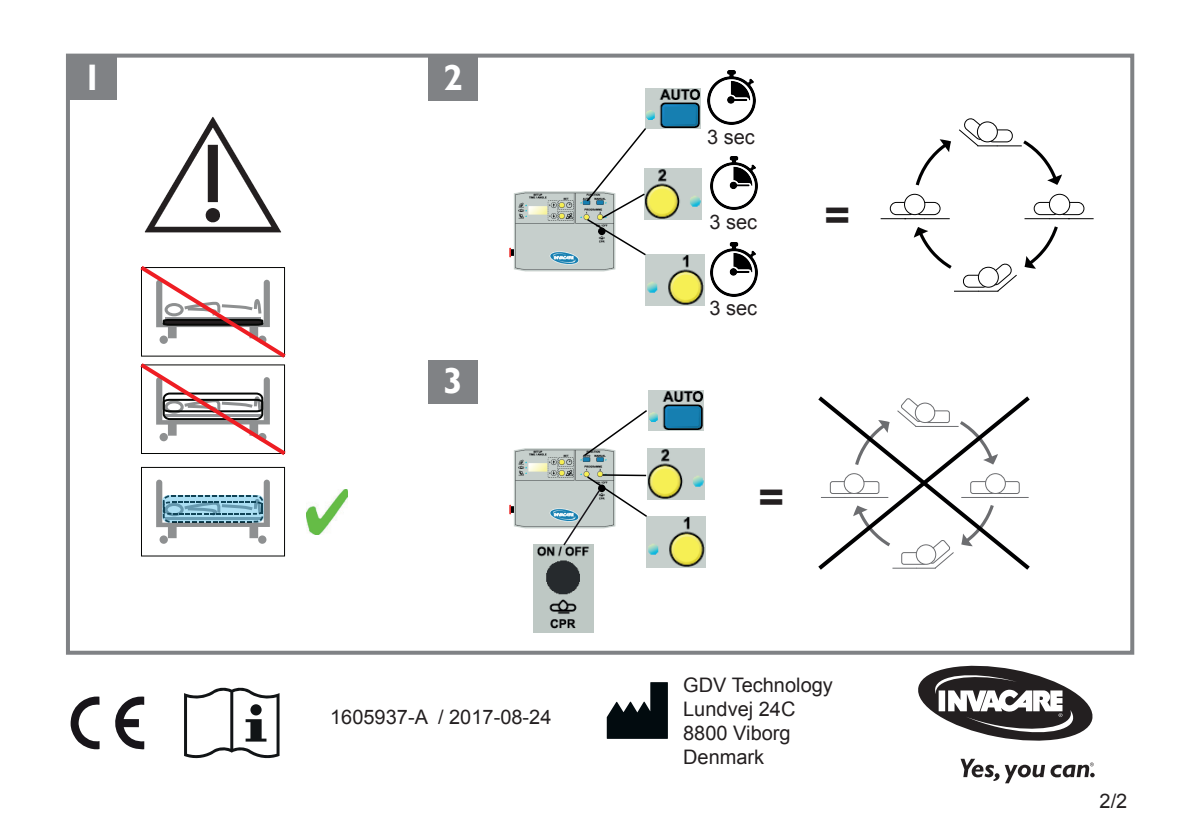
<style>
.page{position:relative;width:1191px;height:840px;background:#fff}
.page>*{position:absolute;margin:0;border:0;box-sizing:border-box;transform-origin:0 0}
.t1{font:700 44px "Arial";color:#231f20}
.t2{font:700 36px "Gill Sans";color:#fff}
.t3{font:20px/24px "Arial";color:#231f20}
</style>
<div class="page">
<svg style="left:607px;top:682px;width:61px;height:56px"></svg>
<svg style="left:71px;top:696px;width:29px;height:54px"></svg>
<svg style="left:115px;top:696px;width:29px;height:54px"></svg>
<svg style="left:184px;top:687px;width:95px;height:72px"></svg>
<div style="left:66px;top:54px;width:1068px;height:600px;border:4px solid #808285"></div>
<div style="left:428px;top:57px;width:50px;height:43px;background:#808285"></div>
<div style="left:68px;top:57px;width:49px;height:43px;background:#808285"></div>
<img style="left:145px;top:116px;width:136px;height:116px">
<img style="left:306px;top:489px;width:42px;height:45px">
<div style="left:160px;top:535px;width:8px;height:8px;background:#8e9091;border-radius:50%"></div>
<div style="left:258px;top:535px;width:8px;height:8px;background:#8e9091;border-radius:50%"></div>
<svg style="left:156px;top:479px;width:114px;height:59px"></svg>
<svg style="left:162px;top:494px;width:102px;height:28px;background:#7cadc1"></svg>
<div style="left:141px;top:466px;width:144px;height:90px;border:1px solid #040503"></div>
<svg style="left:140px;top:266px;width:146px;height:190px"></svg>
<img style="left:710px;top:156px;width:48px;height:54px">
<img style="left:707px;top:71px;width:49px;height:53px">
<img style="left:710px;top:242px;width:48px;height:54px">
<img style="left:645px;top:89px;width:56px;height:39px">
<img style="left:645px;top:254px;width:59px;height:51px">
<img style="left:647px;top:168px;width:55px;height:51px">
<img style="left:509px;top:191px;width:107px;height:81px">
<svg style="left:585px;top:126px;width:62px;height:130px"></svg>
<svg style="left:1024px;top:218px;width:69px;height:1px"></svg>
<div style="left:1058px;top:202px;width:26px;height:13px;border:1px solid #000001;border-radius:6px"></div>
<div style="left:1033px;top:202px;width:27px;height:13px;border:1px solid #000001;border-radius:6px"></div>
<div style="left:1049px;top:194px;width:20px;height:20px;background:#fff;border-radius:50%"></div>
<div style="left:1049px;top:194px;width:21px;height:21px;border:1px solid #000001;border-radius:50%"></div>
<svg style="left:880px;top:218px;width:69px;height:1px"></svg>
<div style="left:889px;top:202px;width:27px;height:13px;border:1px solid #000001;border-radius:6px"></div>
<div style="left:914px;top:202px;width:26px;height:13px;border:1px solid #000001;border-radius:6px"></div>
<div style="left:904px;top:194px;width:21px;height:20px;background:#fff;border-radius:50%"></div>
<div style="left:904px;top:194px;width:21px;height:21px;border:1px solid #000001;border-radius:50%"></div>
<svg style="left:913px;top:227px;width:104px;height:65px"></svg>
<svg style="left:1024px;top:226px;width:33px;height:42px"></svg>
<svg style="left:959px;top:118px;width:103px;height:67px"></svg>
<svg style="left:915px;top:139px;width:36px;height:46px"></svg>
<div style="left:428px;top:360px;width:50px;height:43px;background:#808285"></div>
<svg style="left:918px;top:665px;width:175px;height:76px"></svg>
<svg style="left:960px;top:758px;width:134px;height:24px"></svg>
<svg style="left:818px;top:396px;width:212px;height:174px"></svg>
<img style="left:648px;top:390px;width:55px;height:40px">
<img style="left:646px;top:516px;width:59px;height:51px">
<img style="left:647px;top:448px;width:57px;height:51px">
<img style="left:509px;top:448px;width:107px;height:81px">
<svg style="left:582px;top:410px;width:66px;height:47px"></svg>
<img style="left:533px;top:544px;width:60px;height:88px">
<svg style="left:562px;top:474px;width:86px;height:72px"></svg>
<h2 class="t2" style="left:82px;top:56px;width:21px">1</h2>
<h2 class="t2" style="left:443px;top:57px;width:21px">2</h2>
<h2 class="t2" style="left:443px;top:359px;width:21px">3</h2>
<p class="t3" style="left:330px;top:704px;width:223px">1605937-A / 2017-08-24</p>
<p class="t3" style="left:707px;top:125px;width:49px">3 sec</p>
<p class="t3" style="left:709px;top:210px;width:49px">3 sec</p>
<p class="t3" style="left:709px;top:296px;width:49px">3 sec</p>
<h1 class="t1" style="left:824px;top:186px;width:27px">=</h1>
<h1 class="t1" style="left:758px;top:467px;width:27px">=</h1>
<p class="t3" style="left:683px;top:673px;width:151px">GDV Technology<br>Lundvej 24C<br>8800 Viborg<br>Denmark</p>
<p class="t3" style="left:1099px;top:788px;width:29px">2/2</p>
</div>
